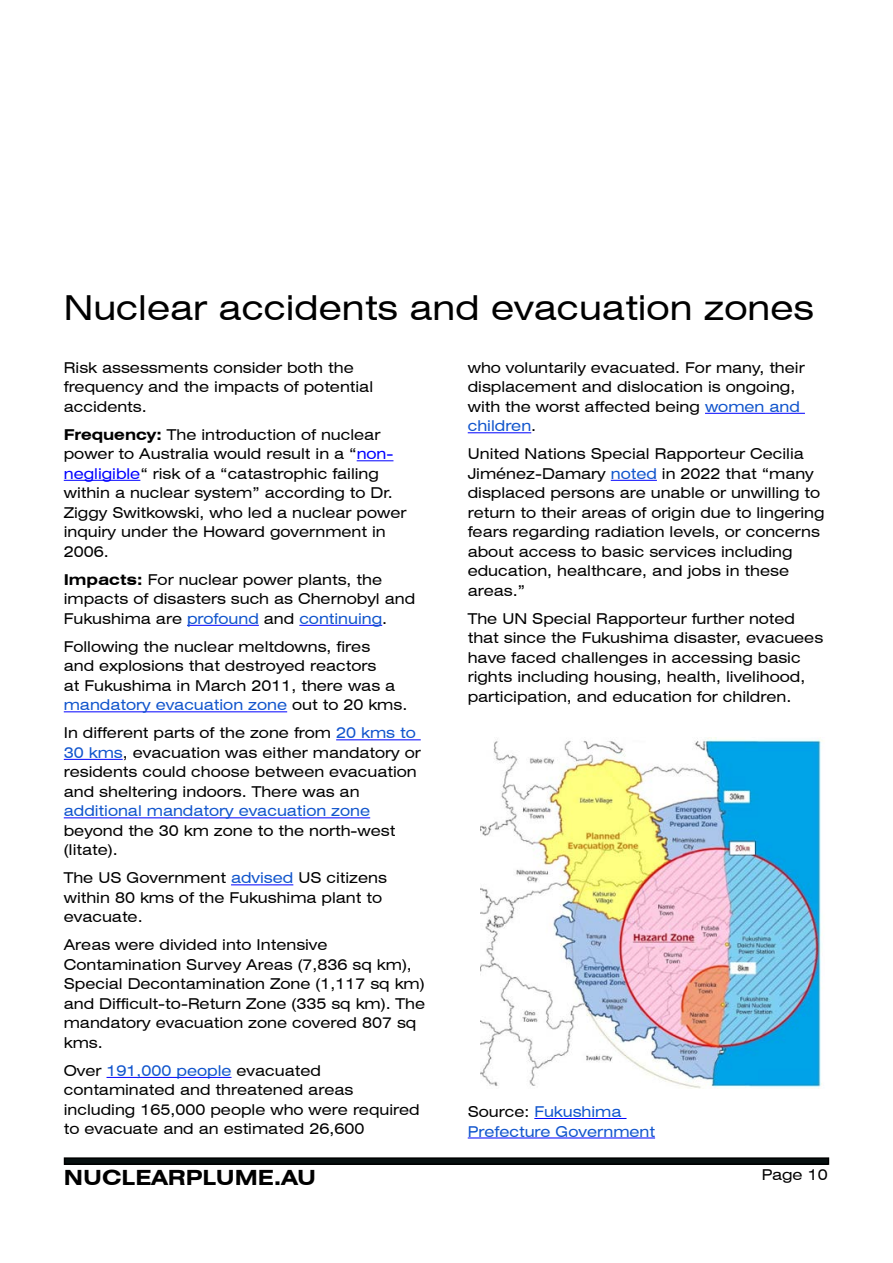
<style>
.page{position:relative;width:893px;height:1263px;background:#fff}
.page>*{position:absolute;margin:0;border:0;box-sizing:border-box;transform-origin:0 0}
.t1{font:expanded 34.5px "Swiss 721 BT";color:#000}
.t2{font:700 expanded 21px "Swiss 721 BT";color:#000}
.t3{font:expanded 15px/19.5px "Swiss 721 BT";color:#000}
.t4{font:expanded 15px/19.5px "Swiss 721 BT";color:#15c}
.s1{font-weight:700}
.s2{color:#00f}
.s3{color:#15c}
.s4{color:#000}
</style>
<div class="page">
<div style="left:65px;top:1158px;width:763px;height:6px;background:#071010"></div>
<div style="left:64px;top:1157px;width:765px;height:8px;border:2px solid #000"></div>
<hr style="left:357px;top:460px;width:36px;height:1px;background:#00f">
<hr style="left:64px;top:480px;width:76px;height:1px;background:#00f">
<hr style="left:187px;top:625px;width:72px;height:1px;background:#00f">
<hr style="left:299px;top:625px;width:83px;height:1px;background:#00f">
<hr style="left:64px;top:711px;width:223px;height:1px;background:#00f">
<hr style="left:336px;top:739px;width:85px;height:1px;background:#00f">
<hr style="left:64px;top:759px;width:59px;height:1px;background:#00f">
<hr style="left:64px;top:817px;width:306px;height:1px;background:#00f">
<hr style="left:231px;top:884px;width:62px;height:1px;background:#00f">
<hr style="left:107px;top:1077px;width:125px;height:1px;background:#00f">
<hr style="left:705px;top:413px;width:100px;height:1px;background:#00f">
<hr style="left:468px;top:432px;width:63px;height:1px;background:#00f">
<hr style="left:611px;top:480px;width:46px;height:1px;background:#00f">
<img style="left:480px;top:737px;width:344px;height:352px">
<hr style="left:534px;top:1118px;width:92px;height:1px;background:#00f">
<hr style="left:468px;top:1137px;width:187px;height:1px;background:#00f">
<h1 class="t1" style="left:64px;top:287px;width:752px">Nuclear accidents and evacuation zones</h1>
<p class="t3" style="left:64px;top:358px;width:311px">Risk assessments consider both the frequency and the impacts of potential accidents.</p>
<p class="t3" style="left:64px;top:425px;width:344px"><span class="s1">Frequency:</span> The introduction of nuclear power to Australia would result in a “<span class="s2">non&shy;negligible</span>“ risk of a “catastrophic failing within a nuclear system” according to Dr.<br>Ziggy Switkowski, who led a nuclear power inquiry under the Howard government in 2006.</p>
<p class="t3" style="left:64px;top:570px;width:353px"><span class="s1">Impacts:</span> For nuclear power plants, the impacts of disasters such as Chernobyl and<br>Fukushima are <span class="s3">profound</span> and <span class="s3">continuing</span>.</p>
<p class="t3" style="left:64px;top:637px;width:345px">Following the nuclear meltdowns, fires<br>and explosions that destroyed reactors<br>at Fukushima in March 2011, there was a <span class="s3">mandatory evacuation zone</span> out to 20 kms.</p>
<p class="t3" style="left:64px;top:723px;width:359px">In different parts of the zone from <span class="s3">20 kms to 30 kms</span>, evacuation was either mandatory or residents could choose between evacuation and sheltering indoors. There was an</p>
<p class="t4" style="left:64px;top:801px;width:308px">additional mandatory evacuation zone</p>
<p class="t3" style="left:64px;top:821px;width:333px">beyond the 30 km zone to the north-west (Iitate).</p>
<p class="t3" style="left:64px;top:868px;width:325px">The US Government <span class="s3">advised</span> US citizens within 80 kms of the Fukushima plant to evacuate.</p>
<p class="t3" style="left:64px;top:935px;width:363px">Areas were divided into Intensive Contamination Survey Areas (7,836 sq km), Special Decontamination Zone (1,117 sq km) and Difficult-to-Return Zone (335 sq km). The mandatory evacuation zone covered 807 sq kms.</p>
<p class="t3" style="left:64px;top:1061px;width:357px">Over <span class="s3">191,000 people</span> evacuated contaminated and threatened areas including 165,000 people who were required to evacuate and an estimated 26,600</p>
<p class="t3" style="left:468px;top:358px;width:338px">who voluntarily evacuated. For many, their displacement and dislocation is ongoing, with the worst affected being <span class="s3">women and children</span>.</p>
<p class="t3" style="left:468px;top:444px;width:358px">United Nations Special Rapporteur Cecilia Jiménez-Damary <span class="s3">noted</span> in 2022 that “many displaced persons are unable or unwilling to return to their areas of origin due to lingering fears regarding radiation levels, or concerns about access to basic services including education, healthcare, and jobs in these areas.”</p>
<p class="t3" style="left:468px;top:609px;width:357px">The UN Special Rapporteur further noted that since the Fukushima disaster, evacuees have faced challenges in accessing basic rights including housing, health, livelihood, participation, and education for children.</p>
<p class="t4" style="left:468px;top:1102px;width:189px"><span class="s4">Source:</span> Fukushima<br>Prefecture Government</p>
<h2 class="t2" style="left:64px;top:1164px;width:254px">NUCLEARPLUME.AU</h2>
<p class="t3" style="left:762px;top:1165px;width:68px">Page 10</p>
</div>
